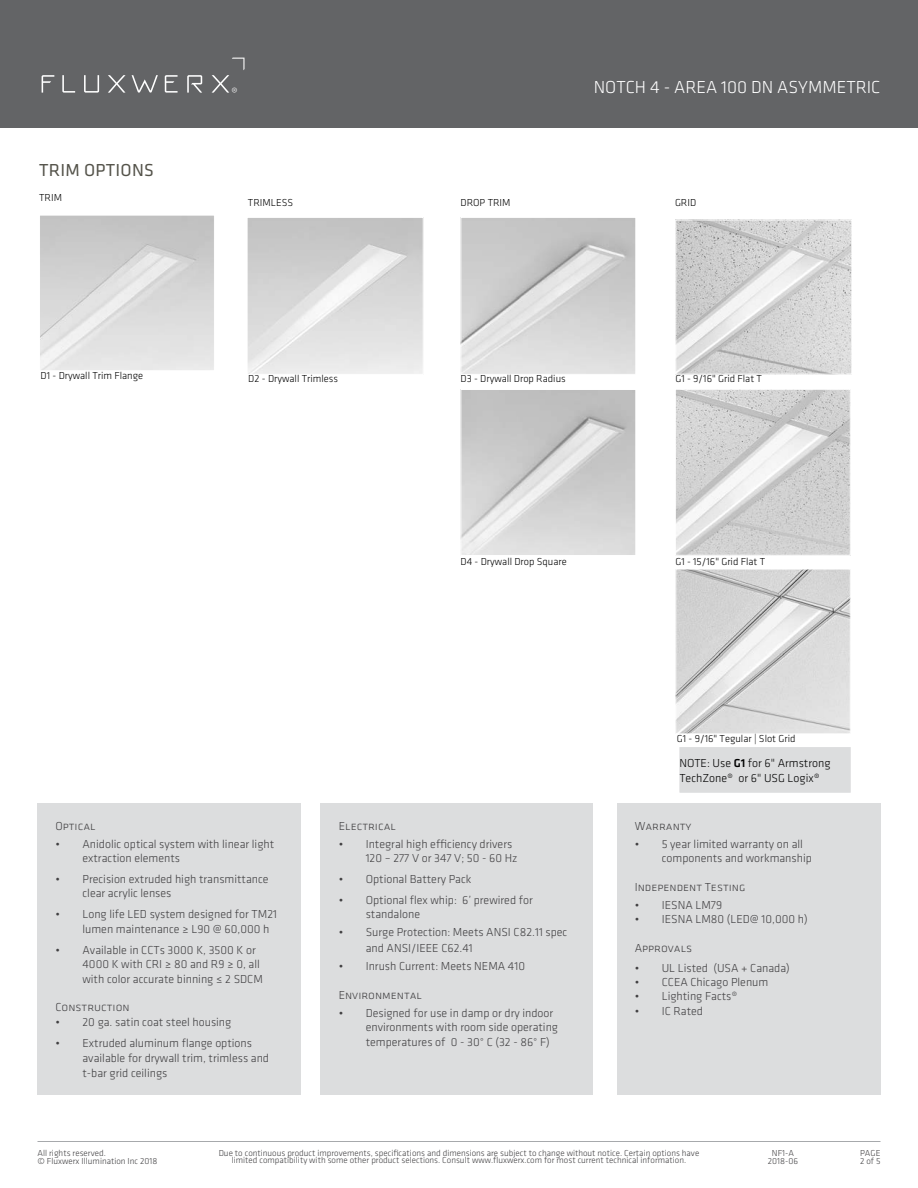
<style>
.page{position:relative;width:918px;height:1188px;background:#fff}
.page>*{position:absolute;margin:0;border:0;box-sizing:border-box;transform-origin:0 0}
.t1{font:300 18px "Klavika";color:#fff}
.t2{font:18px "Klavika";letter-spacing:.015em;color:#54534a}
.t3{font:300 13.5px "Klavika";color:#fff}
.t4{font:300 12px/14.4px "Klavika";color:#414042}
.t5{font:12px "Klavika Light Caps SCTF";color:#414042}
.t6{font:300 12px/15px "Klavika";color:#000}
.t7{font:300 10.5px "Klavika";color:#000}
.t8{font:300 9px/7.5px "Klavika";color:#414042}
.s1{font-weight:500}
</style>
<div class="page">
<hr style="left:38px;top:1141px;width:842px;height:1px;background:#a7a9ac">
<div style="left:0;top:0;width:918px;height:128px;background:#636466"></div>
<svg style="left:108px;top:75px;width:18px;height:18px"></svg>
<svg style="left:42px;top:75px;width:12px;height:18px"></svg>
<svg style="left:62px;top:75px;width:13px;height:18px"></svg>
<svg style="left:165px;top:75px;width:13px;height:18px"></svg>
<svg style="left:84px;top:75px;width:15px;height:18px"></svg>
<svg style="left:187px;top:75px;width:15px;height:18px"></svg>
<svg style="left:212px;top:58px;width:33px;height:35px"></svg>
<svg style="left:132px;top:75px;width:26px;height:18px"></svg>
<div style="left:679px;top:746px;width:173px;height:48px;background:#dcddde"></div>
<div style="left:678px;top:746px;width:174px;height:48px;border:2px solid #fff"></div>
<img style="left:249px;top:219px;width:173px;height:154px">
<div style="left:247px;top:217px;width:177px;height:158px;border:1px solid #fff"></div>
<img style="left:462px;top:391px;width:172px;height:163px">
<div style="left:460px;top:389px;width:176px;height:167px;border:1px solid #fff"></div>
<img style="left:462px;top:219px;width:172px;height:154px">
<div style="left:460px;top:217px;width:176px;height:158px;border:1px solid #fff"></div>
<img style="left:677px;top:571px;width:172px;height:161px">
<div style="left:675px;top:569px;width:176px;height:165px;border:1px solid #fff"></div>
<img style="left:677px;top:391px;width:172px;height:163px">
<div style="left:675px;top:389px;width:176px;height:167px;border:1px solid #fff"></div>
<img style="left:677px;top:222px;width:173px;height:151px">
<div style="left:675px;top:220px;width:177px;height:155px;border:1px solid #fff"></div>
<img style="left:41px;top:217px;width:172px;height:152px">
<div style="left:39px;top:215px;width:176px;height:156px;border:1px solid #fff"></div>
<div style="left:321px;top:803px;width:272px;height:292px;background:#dcddde"></div>
<div style="left:617px;top:803px;width:263px;height:292px;background:#dcddde"></div>
<div style="left:38px;top:803px;width:263px;height:292px;background:#dcddde"></div>
<h1 class="t2" style="left:39px;top:161px;width:116px">TRIM OPTIONS</h1>
<p class="t7" style="left:39px;top:192px;width:24px">TRIM</p>
<p class="t7" style="left:41px;top:370px;width:104px">D1 - Drywall Trim Flange</p>
<p class="t3" style="left:231px;top:85px;width:8px">®</p>
<h1 class="t1" style="left:594px;top:78px;width:288px">NOTCH 4 - AREA 100 DN ASYMMETRIC</h1>
<p class="t7" style="left:248px;top:197px;width:47px">TRIMLESS</p>
<p class="t7" style="left:248px;top:373px;width:91px">D2 - Drywall Trimless</p>
<p class="t7" style="left:460px;top:197px;width:52px">DROP TRIM</p>
<p class="t7" style="left:675px;top:197px;width:23px">GRID</p>
<p class="t7" style="left:460px;top:373px;width:107px">D3 - Drywall Drop Radius</p>
<p class="t7" style="left:675px;top:373px;width:88px">G1 - 9/16" Grid Flat T</p>
<p class="t7" style="left:460px;top:556px;width:108px">D4 - Drywall Drop Square</p>
<p class="t7" style="left:675px;top:556px;width:91px">G1 - 15/16" Grid Flat T</p>
<p class="t7" style="left:677px;top:733px;width:120px">G1 - 9/16" Tegular | Slot Grid</p>
<p class="t6" style="left:679px;top:755px;width:153px">NOTE: Use <span class="s1">G1</span> for 6" Armstrong<br>TechZone® or 6" USG Logix®</p>
<p class="t5" style="left:56px;top:819px;width:42px">Optical</p>
<p class="t4" style="left:82px;top:837px;width:193px;text-indent:-27px">• Anidolic optical system with linear light extraction elements</p>
<p class="t4" style="left:82px;top:872px;width:188px;text-indent:-27px">• Precision extruded high transmittance clear acrylic lenses</p>
<p class="t4" style="left:82px;top:907px;width:196px;text-indent:-27px">• Long life LED system designed for TM21 lumen maintenance ≥ L90 @ 60,000 h</p>
<p class="t4" style="left:82px;top:943px;width:182px;text-indent:-27px">• Available in CCTs 3000 K, 3500 K or<br>4000 K with CRI ≥ 80 and R9 ≥ 0, all with color accurate binning ≤ 2 SDCM</p>
<p class="t5" style="left:56px;top:1001px;width:76px">Construction</p>
<p class="t4" style="left:56px;top:1015px;width:177px">• 20 ga. satin coat steel housing</p>
<p class="t4" style="left:82px;top:1035px;width:188px;line-height:15.3px;text-indent:-27px">• Extruded aluminum flange options available for drywall trim, trimless and t-bar grid ceilings</p>
<p class="t5" style="left:339px;top:819px;width:59px">Electrical</p>
<p class="t4" style="left:366px;top:837px;width:153px;text-indent:-27px">• Integral high efficiency drivers<br>120 – 277 V or 347 V; 50 - 60 Hz</p>
<p class="t4" style="left:339px;top:872px;width:134px">• Optional Battery Pack</p>
<p class="t4" style="left:366px;top:893px;width:169px;text-indent:-27px">• Optional flex whip: 6’ prewired for standalone</p>
<p class="t4" style="left:366px;top:925px;width:203px;line-height:15.3px;text-indent:-27px">• Surge Protection: Meets ANSI C82.11 spec and ANSI/IEEE C62.41</p>
<p class="t4" style="left:339px;top:959px;width:188px">• Inrush Current: Meets NEMA 410</p>
<p class="t5" style="left:339px;top:989px;width:85px">Environmental</p>
<p class="t4" style="left:366px;top:1006px;width:194px;text-indent:-27px">• Designed for use in damp or dry indoor environments with room side operating temperatures of 0 - 30° C (32 - 86° F)</p>
<p class="t5" style="left:635px;top:819px;width:58px">Warranty</p>
<p class="t4" style="left:662px;top:837px;width:152px;text-indent:-27px">• 5 year limited warranty on all components and workmanship</p>
<p class="t5" style="left:635px;top:881px;width:112px">Independent Testing</p>
<p class="t4" style="left:635px;top:898px;width:89px">• IESNA LM79</p>
<p class="t4" style="left:635px;top:912px;width:175px">• IESNA LM80 (LED@ 10,000 h)</p>
<p class="t5" style="left:635px;top:942px;width:59px">Approvals</p>
<p class="t4" style="left:635px;top:960px;width:157px">• UL Listed (USA + Canada)</p>
<p class="t4" style="left:635px;top:975px;width:135px">• CCEA Chicago Plenum</p>
<p class="t4" style="left:635px;top:989px;width:104px">• Lighting Facts®</p>
<p class="t4" style="left:635px;top:1004px;width:70px">• IC Rated</p>
<p class="t8" style="left:38px;top:1150px;width:121px">All rights reserved.<br>© Fluxwerx Illumination Inc 2018</p>
<p class="t8" style="left:219px;top:1149px;width:482px;text-align:center">Due to continuous product improvements, specifications and dimensions are subject to change without notice. Certain options have limited compatibility with some other product selections. Consult www.fluxwerx.com for most current technical information.</p>
<p class="t8" style="left:860px;top:1150px;width:22px">PAGE<br>2 of 5</p>
<p class="t8" style="left:768px;top:1150px;width:32px;text-align:center">NF1-A<br>2018-06</p>
</div>
